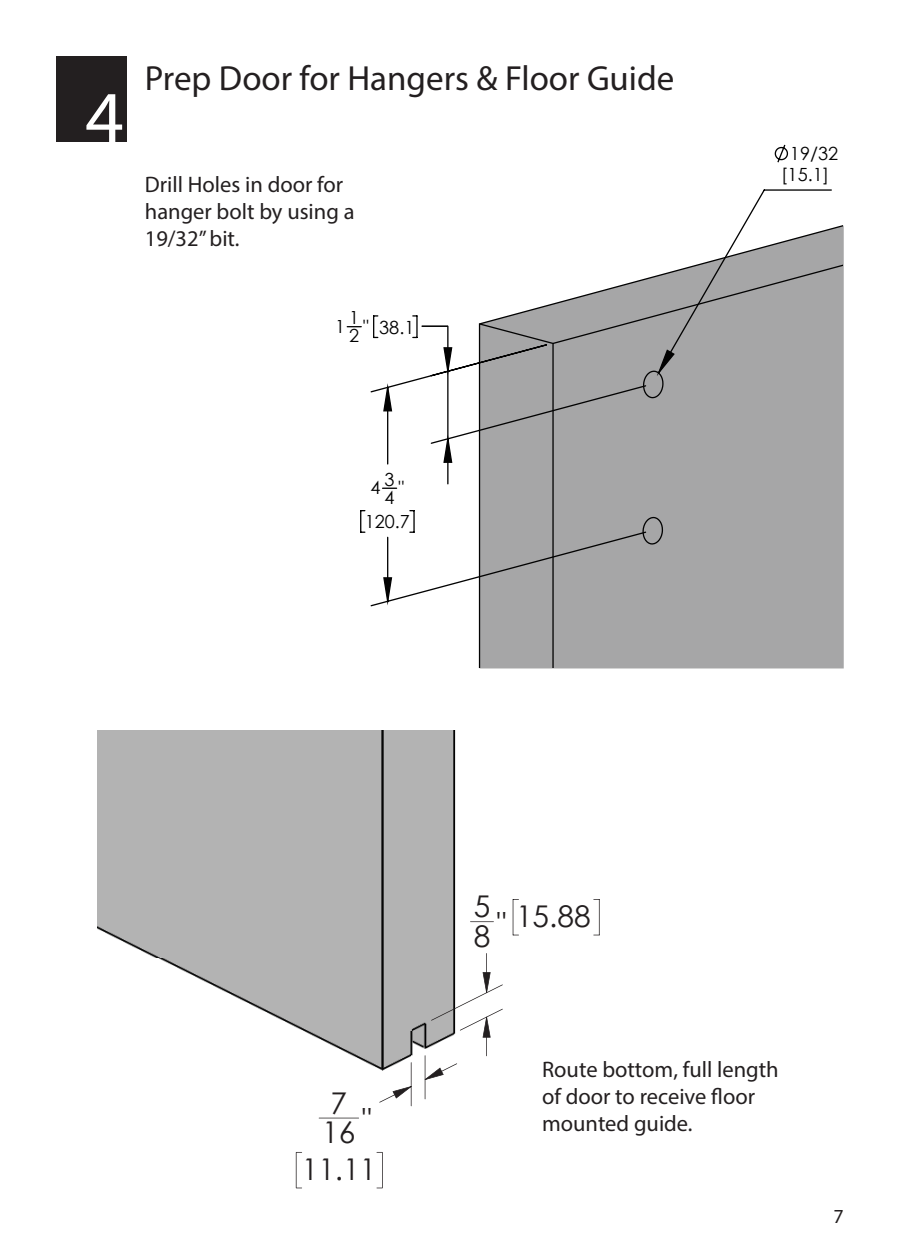
<style>
.page{position:relative;width:900px;height:1260px;background:#fff}
.page>*{position:absolute;margin:0;border:0;box-sizing:border-box;transform-origin:0 0}
.t1{font:75px "Myriad Pro";color:#fff}
.t2{font:35px "Myriad Pro";color:#231f20}
.t3{font:30px/29.8px "Century Gothic";color:#231f20}
.t4{font:22.5px/27px "Myriad Pro";color:#231f20}
.t5{font:20px "Myriad Pro";color:#231f20}
.t6{font:18.25px/20.8px "Century Gothic";color:#020202;text-align:center}
.t7{font:18px/18.5px "Century Gothic";color:#020202}
.s1{font-size:18px}
</style>
<div class="page">
<div style="left:56px;top:57px;width:71px;height:85px;background:#231f20"></div>
<div style="left:478px;top:607px;width:73px;height:61px;background:#a6a6a7"></div>
<svg style="left:370px;top:304px;width:181px;height:303px"></svg>
<svg style="left:373px;top:315px;width:5px;height:23px"></svg>
<svg style="left:347px;top:326px;width:14px;height:1px"></svg>
<svg style="left:360px;top:510px;width:5px;height:23px"></svg>
<svg style="left:384px;top:348px;width:167px;height:253px"></svg>
<hr style="left:447px;top:371px;width:2px;height:68px;background:#020202">
<svg style="left:413px;top:315px;width:138px;height:30px"></svg>
<svg style="left:551px;top:144px;width:292px;height:524px"></svg>
<img style="left:158px;top:958px;width:201px;height:161px">
<svg style="left:97px;top:765px;width:503px;height:193px;fill:#b3b3b3"></svg>
<div style="left:97px;top:730px;width:359px;height:35px;background:#b3b3b3"></div>
<svg style="left:319px;top:921px;width:184px;height:197px"></svg>
<svg style="left:513px;top:899px;width:87px;height:36px"></svg>
<svg style="left:296px;top:1152px;width:87px;height:36px"></svg>
<h1 class="t1" style="left:85px;top:89px;width:40px">4</h1>
<h2 class="t2" style="left:145px;top:65px;width:531px">Prep Door for Hangers &amp; Floor Guide</h2>
<p class="t4" style="left:145px;top:173px;width:211px">Drill Holes in door for hanger bolt by using a<br>19/32” bit.</p>
<p class="t7" style="left:335px;top:319px;width:12px">1</p>
<p class="t7" style="left:349px;top:310px;width:12px">1<br>2</p>
<p class="t6" style="left:363px;top:318px;width:53px"><span class="s1">"</span> 38.1</p>
<p class="t7" style="left:371px;top:480px;width:12px">4</p>
<p class="t7" style="left:385px;top:471px;width:12px">3<br>4</p>
<p class="t7" style="left:365px;top:472px;width:47px;line-height:34px;text-indent:34px">"<br>120.7</p>
<p class="t6" style="left:781px;top:145px;width:58px">19/32 [15.1]</p>
<h3 class="t3" style="left:322px;top:1091px;width:51px">7<br>16"</h3>
<h3 class="t3" style="left:302px;top:1157px;width:76px">11.11</h3>
<h3 class="t3" style="left:474px;top:894px;width:18px">5</h3>
<h3 class="t3" style="left:474px;top:904px;width:119px">8 " 15.88</h3>
<p class="t4" style="left:542px;top:1058px;width:238px">Route bottom, full length of door to receive floor mounted guide.</p>
<p class="t5" style="left:833px;top:1209px;width:12px">7</p>
</div>
